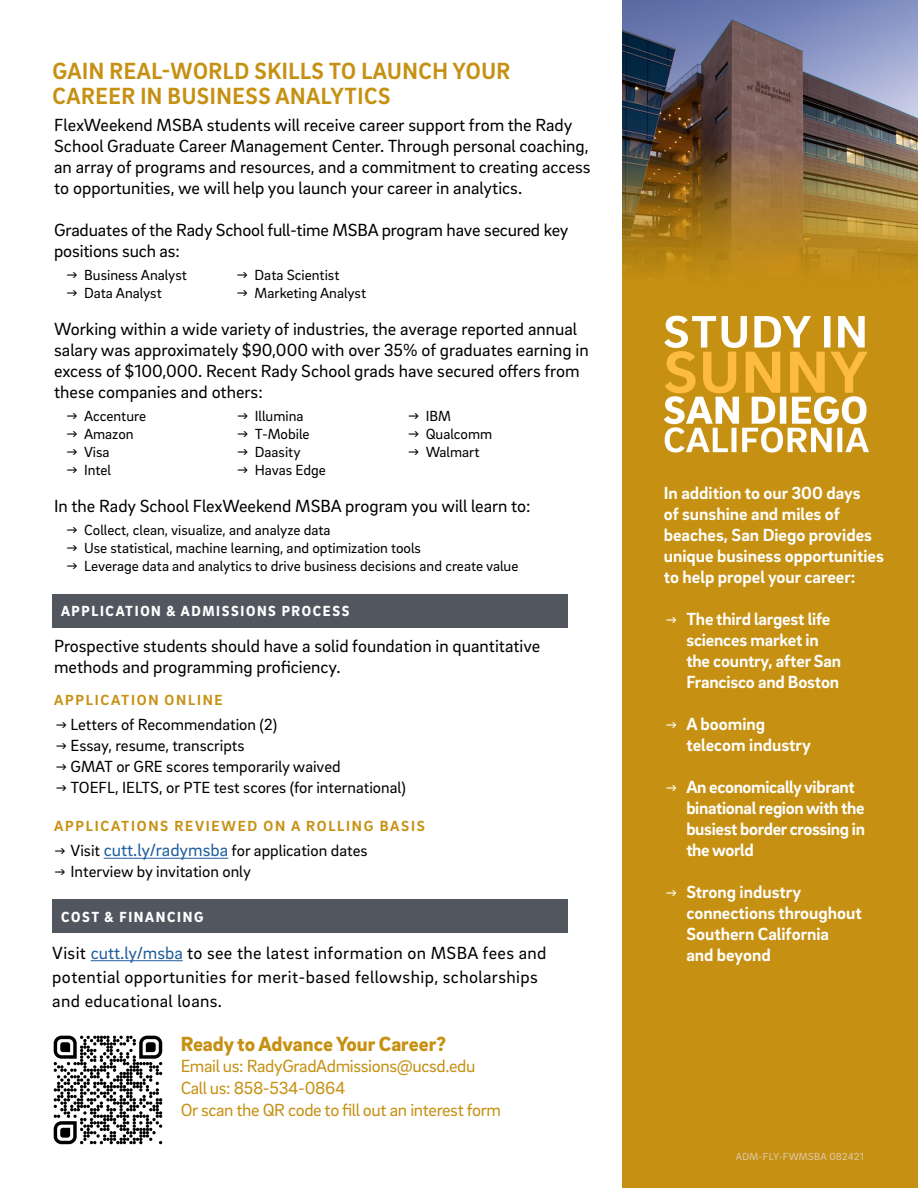
<style>
.page{position:relative;width:918px;height:1188px;background:#fff}
.page>*{position:absolute;margin:0;border:0;box-sizing:border-box;transform-origin:0 0}
.t1{font:700 24px/25.5px "Brix Sans";letter-spacing:.025em;color:#c69113;scale:.95 1}
.t2{font:900 21px "Brix Sans";color:#c69113}
.t3{font:18px/21px "Brix Sans";color:#000}
.t4{font:700 18px/21px "Brix Sans";color:#fff}
.t5{font:18px/24px "Brix Sans";letter-spacing:.02em;color:#000}
.t6{font:18px/21.6px "Brix Sans";letter-spacing:-.02em;color:#c69113}
.t7{font:700 18px/21px "Brix Sans";letter-spacing:-.02em;color:#fff}
.t8{font:16.5px/21px "Brix Sans";color:#000}
.t9{font:15px/18px "Brix Sans";color:#000}
.t10{font:700 15px "Brix Sans";letter-spacing:.115em;color:#c69113}
.t11{font:900 15px "Brix Sans";letter-spacing:.115em;color:#fff;scale:.95 1}
.t12{font:10.5px "Brix Sans";letter-spacing:.025em;color:#dfc8ad}
.s1{font-size:18px;color:#215e9e}
.s2{color:#215e9e}
</style>
<div class="page">
<div style="left:622px;top:0;width:296px;height:1188px;background:#c69113"></div>
<img style="left:622px;top:0;width:296px;height:274px">
<svg style="left:664px;top:316px;width:205px;height:137px"></svg>
<hr style="left:91px;top:960px;width:92px;height:1px;background:#215e9e">
<div style="left:52px;top:900px;width:516px;height:33px;background:#52565f"></div>
<hr style="left:104px;top:858px;width:124px;height:1px;background:#215e9e">
<div style="left:52px;top:594px;width:516px;height:34px;background:#52565f"></div>
<svg style="left:54px;top:1036px;width:108px;height:108px"></svg>
<h1 class="t1" style="left:52px;top:57px;width:484px">GAIN REAL-WORLD SKILLS TO LAUNCH YOUR<br>CAREER IN BUSINESS ANALYTICS</h1>
<p class="t3" style="left:54px;top:114px;width:538px">FlexWeekend MSBA students will receive career support from the Rady School Graduate Career Management Center. Through personal coaching, an array of programs and resources, and a commitment to creating access to opportunities, we will help you launch your career in analytics.</p>
<p class="t3" style="left:54px;top:219px;width:516px">Graduates of the Rady School full-time MSBA program have secured key positions such as:</p>
<p class="t9" style="left:84px;top:265px;width:104px">Business Analyst<br>Data Analyst</p>
<p class="t9" style="left:255px;top:265px;width:113px">Data Scientist<br>Marketing Analyst</p>
<p class="t3" style="left:54px;top:318px;width:536px">Working within a wide variety of industries, the average reported annual salary was approximately $90,000 with over 35% of graduates earning in excess of $100,000. Recent Rady School grads have secured offers from these companies and others:</p>
<p class="t9" style="left:84px;top:406px;width:64px">Accenture<br>Amazon<br>Visa<br>Intel</p>
<p class="t9" style="left:255px;top:406px;width:73px">Illumina<br>T-Mobile<br>Daasity<br>Havas Edge</p>
<p class="t9" style="left:426px;top:406px;width:68px">IBM<br>Qualcomm<br>Walmart</p>
<p class="t3" style="left:54px;top:495px;width:478px">In the Rady School FlexWeekend MSBA program you will learn to:</p>
<p class="t9" style="left:84px;top:520px;width:436px">Collect, clean, visualize, and analyze data<br>Use statistical, machine learning, and optimization tools<br>Leverage data and analytics to drive business decisions and create value</p>
<p class="t11" style="left:61px;top:601px;width:305px">APPLICATION &amp; ADMISSIONS PROCESS</p>
<p class="t3" style="left:54px;top:634px;width:488px">Prospective students should have a solid foundation in quantitative methods and programming proficiency.</p>
<p class="t10" style="left:54px;top:690px;width:170px">APPLICATION ONLINE</p>
<p class="t8" style="left:71px;top:714px;width:337px">Letters of Recommendation (2)<br>Essay, resume, transcripts<br>GMAT or GRE scores temporarily waived<br>TOEFL, IELTS, or PTE test scores (for international)</p>
<p class="t10" style="left:54px;top:816px;width:372px">APPLICATIONS REVIEWED ON A ROLLING BASIS</p>
<p class="t8" style="left:71px;top:840px;width:299px">Visit <span class="s1">cutt.ly/radymsba</span> for application dates<br>Interview by invitation only</p>
<p class="t11" style="left:61px;top:907px;width:151px">COST &amp; FINANCING</p>
<p class="t5" style="left:52px;top:940px;width:496px">Visit <span class="s2">cutt.ly/msba</span> to see the latest information on MSBA fees and potential opportunities for merit-based fellowship, scholarships and educational loans.</p>
<p class="t2" style="left:181px;top:1030px;width:267px">Ready to Advance Your Career?</p>
<p class="t6" style="left:181px;top:1055px;width:322px">Email us: RadyGradAdmissions@ucsd.edu<br>Call us: 858-534-0864<br>Or scan the QR code to fill out an interest form</p>
<p class="t4" style="left:664px;top:482px;width:222px">In addition to our 300 days<br>of sunshine and miles of beaches, San Diego provides unique business opportunities to help propel your career:</p>
<p class="t4" style="left:686px;top:608px;width:156px">The third largest life sciences market in the country, after San<br>Francisco and Boston</p>
<p class="t4" style="left:686px;top:713px;width:126px">A booming telecom industry</p>
<p class="t7" style="left:686px;top:776px;width:180px">An economically vibrant binational region with the busiest border crossing in the world</p>
<p class="t4" style="left:686px;top:881px;width:177px">Strong industry connections throughout<br>Southern California<br>and beyond</p>
<p class="t12" style="left:736px;top:1150px;width:130px">ADM-FLY-FWMSBA 082421</p>
</div>
